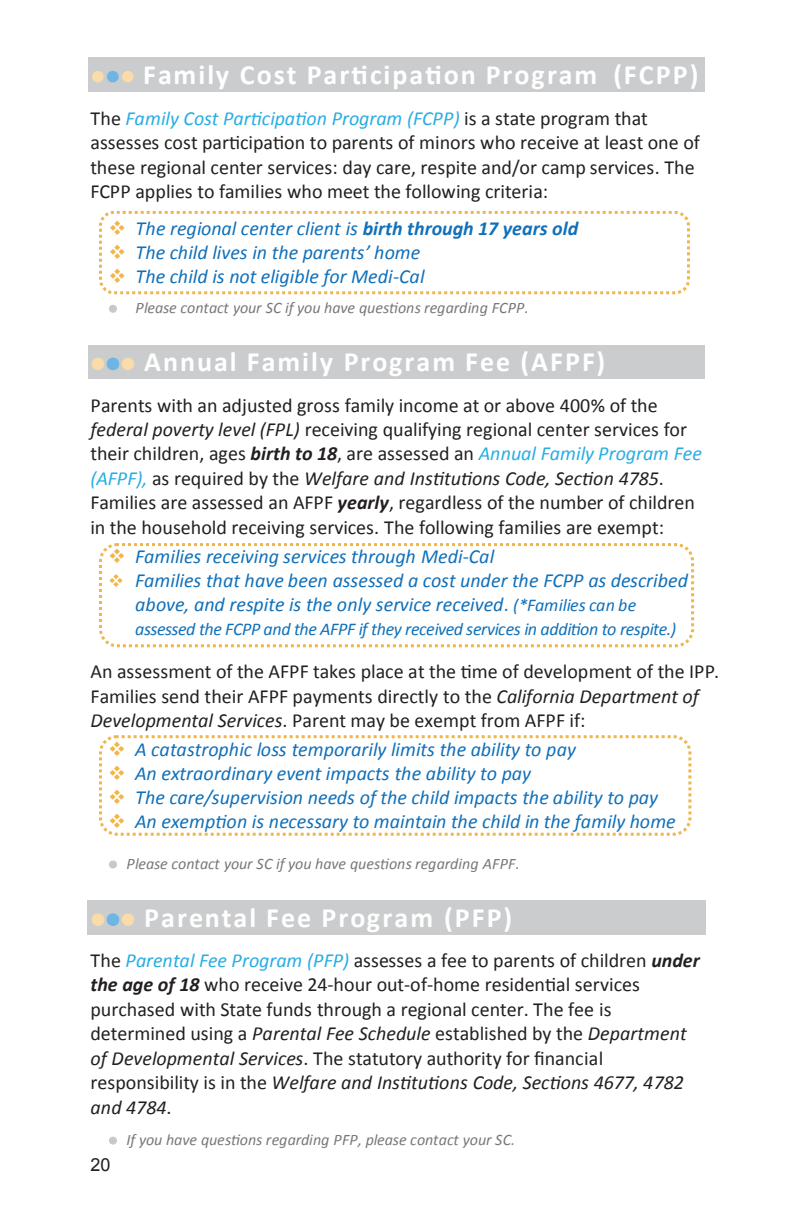
<style>
.page{position:relative;width:792px;height:1224px;background:#fff}
.page>*{position:absolute;margin:0;border:0;box-sizing:border-box;transform-origin:0 0}
.t1{font:700 28px "Calibri";letter-spacing:.075em;color:#fff}
.t2{font:20px/24.4px "Calibri";color:#231f20}
.t3{font:italic 20px/24px "Calibri";color:#1070b9}
.t4{font:italic 18px "Calibri";letter-spacing:-.03em;color:#1070b9}
.t5{font:18px "Arial";color:#231f20}
.t6{font:italic 16px "Calibri";letter-spacing:-.01em;color:#76787b}
.s1{color:#f9dcaa}
.s2{color:#6db5e4}
.s3{font-style:italic;color:#27ade3}
.s4{color:#f1b64a}
.s5{font-weight:700}
.s6{color:#c7c8ca}
.s7{font-style:italic}
.s8{font-weight:700;font-style:italic}
.s9{font-size:18px}
</style>
<div class="page">
<div style="left:88px;top:58px;width:616px;height:34px;background:#cbccce"></div>
<svg style="left:109px;top:305px;width:8px;height:8px"></svg>
<div style="left:88px;top:345px;width:616px;height:34px;background:#cbccce"></div>
<svg style="left:92px;top:358px;width:42px;height:12px"></svg>
<svg style="left:109px;top:861px;width:8px;height:7px"></svg>
<div style="left:88px;top:900px;width:618px;height:34px;background:#cbccce"></div>
<svg style="left:92px;top:913px;width:42px;height:13px"></svg>
<svg style="left:109px;top:1137px;width:8px;height:7px"></svg>
<div style="left:99px;top:211px;width:591px;height:83px;border:3px dashed #f1b64a;border-radius:13px"></div>
<div style="left:99px;top:543px;width:595px;height:104px;border:3px dashed #f1b64a;border-radius:17px"></div>
<div style="left:99px;top:735px;width:592px;height:101px;border:3px dashed #f1b64a;border-radius:16px"></div>
<h1 class="t1" style="left:91px;top:55px;width:609px"><span class="s1">●</span><span class="s2">●</span><span class="s1">●</span> Family Cost Participation Program (FCPP)</h1>
<p class="t2" style="left:90px;top:105px;width:611px">The <span class="s3">Family Cost Participation Program (FCPP)</span> is a state program that assesses cost participation to parents of minors who receive at least one of these regional center services: day care, respite and/or camp services. The FCPP applies to families who meet the following criteria:</p>
<p class="t3" style="left:109px;top:215px;width:471px"><span class="s4">❖</span> The regional center client is <span class="s5">birth through 17 years old</span></p>
<p class="t3" style="left:109px;top:239px;width:313px"><span class="s4">❖</span> The child lives in the parents’ home</p>
<p class="t3" style="left:109px;top:263px;width:318px"><span class="s4">❖</span> The child is not eligible for Medi-Cal</p>
<p class="t6" style="left:109px;top:297px;width:422px"><span class="s6">●</span> Please contact your SC if you have questions regarding FCPP.</p>
<h1 class="t1" style="left:91px;top:342px;width:516px"><span class="s1">●</span><span class="s2">●</span><span class="s1">●</span> Annual Family Program Fee (AFPF)</h1>
<p class="t2" style="left:90px;top:392px;width:613px">Parents with an adjusted gross family income at or above 400% of the <span class="s7">federal poverty level (FPL)</span> receiving qualifying regional center services for their children, ages <span class="s8">birth to 18</span>, are assessed an <span class="s3">Annual Family Program Fee (AFPF),</span> as required by the <span class="s7">Welfare and Institutions Code, Section 4785</span>.<br>Families are assessed an AFPF <span class="s8">yearly</span>, regardless of the number of children in the household receiving services. The following families are exempt:</p>
<p class="t3" style="left:108px;top:544px;width:388px"><span class="s4">❖</span> Families receiving services through Medi-Cal</p>
<p class="t3" style="left:135px;top:568px;width:554px;text-indent:-27px"><span class="s4">❖</span> Families that have been assessed a cost under the FCPP as described above, and respite is the only service received. <span class="s9">(*Families can be</span></p>
<p class="t4" style="left:135px;top:617px;width:543px">assessed the FCPP and the AFPF if they received services in addition to respite.)</p>
<p class="t2" style="left:91px;top:659px;width:630px">An assessment of the AFPF takes place at the time of development of the IPP.<br>Families send their AFPF payments directly to the <span class="s7">California Department of<br>Developmental Services</span>. Parent may be exempt from AFPF if:</p>
<p class="t3" style="left:108px;top:737px;width:470px"><span class="s4">❖</span> A catastrophic loss temporarily limits the ability to pay</p>
<p class="t3" style="left:108px;top:761px;width:425px"><span class="s4">❖</span> An extraordinary event impacts the ability to pay</p>
<p class="t3" style="left:108px;top:785px;width:552px"><span class="s4">❖</span> The care/supervision needs of the child impacts the ability to pay</p>
<p class="t3" style="left:108px;top:809px;width:569px"><span class="s4">❖</span> An exemption is necessary to maintain the child in the family home</p>
<p class="t6" style="left:109px;top:852px;width:413px"><span class="s6">●</span> Please contact your SC if you have questions regarding AFPF.</p>
<h1 class="t1" style="left:91px;top:898px;width:423px"><span class="s1">●</span><span class="s2">●</span><span class="s1">●</span> Parental Fee Program (PFP)</h1>
<p class="t2" style="left:90px;top:948px;width:611px">The <span class="s3">Parental Fee Program (PFP)</span> assesses a fee to parents of children <span class="s8">under the age of 18</span> who receive 24-hour out-of-home residential services purchased with State funds through a regional center. The fee is determined using a <span class="s7">Parental Fee Schedule</span> established by the <span class="s7">Department of Developmental Services</span>. The statutory authority for financial responsibility is in the <span class="s7">Welfare and Institutions Code, Sections 4677, 4782 and 4784</span>.</p>
<p class="t6" style="left:109px;top:1129px;width:408px"><span class="s6">●</span> If you have questions regarding PFP, please contact your SC.</p>
<p class="t5" style="left:91px;top:1152px;width:22px">20</p>
</div>
